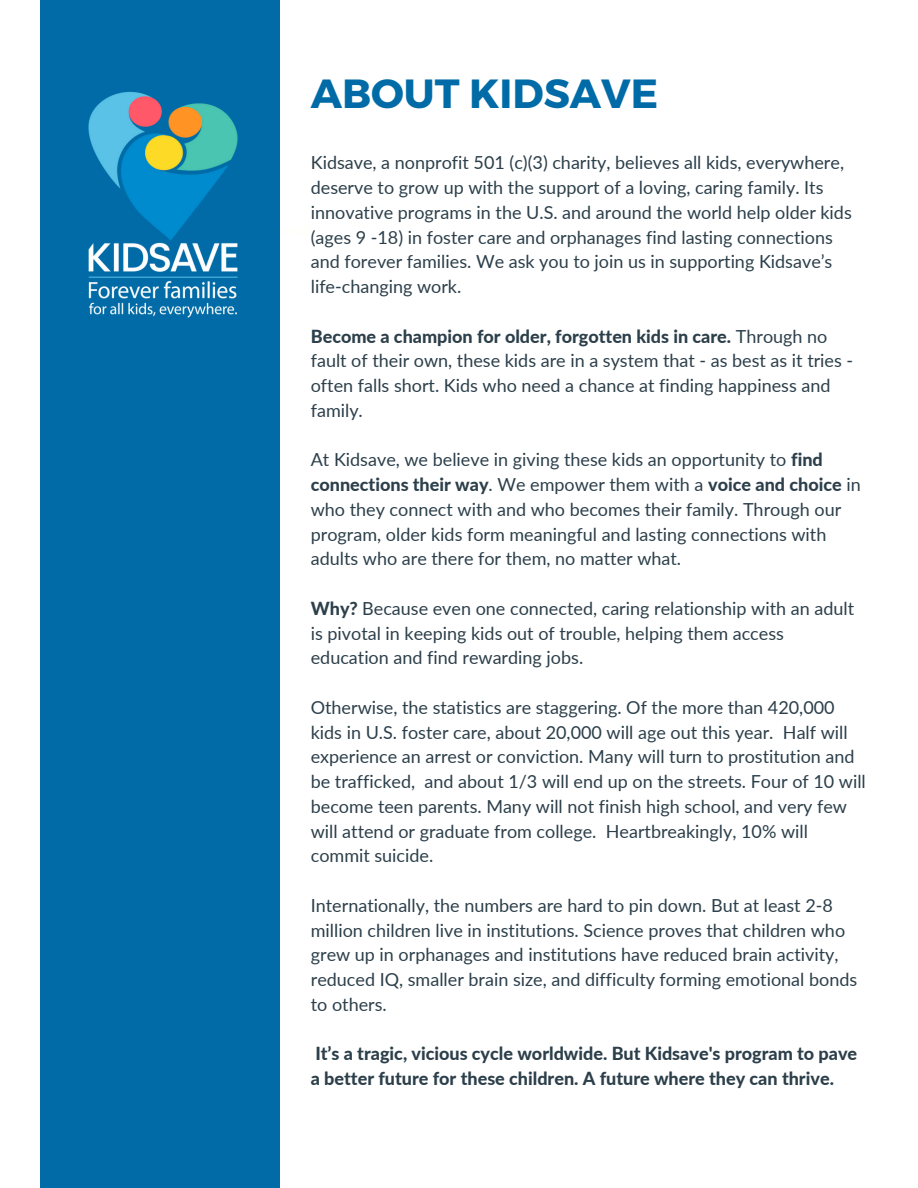
<style>
.page{position:relative;width:918px;height:1188px;background:#fff}
.page>*{position:absolute;margin:0;border:0;box-sizing:border-box;transform-origin:0 0}
.t1{font:700 40.65px "Montserrat";color:#006ba6}
.t2{font:18px/24.8px "Lato";color:#2c3f4a}
.t3{font:800 18px/24.8px "Lato";color:#2c3f4a}
.s1{font-weight:800}
</style>
<div class="page">
<div style="left:40px;top:0;width:239px;height:1188px;background:#006ba6"></div>
<img style="left:88px;top:44px;width:192px;height:309px">
<h1 class="t1" style="left:311px;top:67px;width:349px">ABOUT KIDSAVE</h1>
<p class="t2" style="left:311px;top:150px;width:543px">Kidsave, a nonprofit 501 (c)(3) charity, believes all kids, everywhere, deserve to grow up with the support of a loving, caring family. Its innovative programs in the U.S. and around the world help older kids (ages 9 -18) in foster care and orphanages find lasting connections and forever families. We ask you to join us in supporting Kidsave’s life-changing work.</p>
<p class="t2" style="left:311px;top:323px;width:544px"><span class="s1">Become a champion for older, forgotten kids in care.</span> Through no fault of their own, these kids are in a system that - as best as it tries - often falls short. Kids who need a chance at finding happiness and family.</p>
<p class="t2" style="left:311px;top:447px;width:552px">At Kidsave, we believe in giving these kids an opportunity to <span class="s1">find connections their way</span>. We empower them with a <span class="s1">voice and choice</span> in who they connect with and who becomes their family. Through our program, older kids form meaningful and lasting connections with adults who are there for them, no matter what.</p>
<p class="t2" style="left:311px;top:596px;width:545px"><span class="s1">Why?</span> Because even one connected, caring relationship with an adult is pivotal in keeping kids out of trouble, helping them access education and find rewarding jobs.</p>
<p class="t2" style="left:311px;top:695px;width:557px">Otherwise, the statistics are staggering. Of the more than 420,000 kids in U.S. foster care, about 20,000 will age out this year. Half will experience an arrest or conviction. Many will turn to prostitution and be trafficked, and about 1/3 will end up on the streets. Four of 10 will become teen parents. Many will not finish high school, and very few will attend or graduate from college. Heartbreakingly, 10% will commit suicide.</p>
<p class="t2" style="left:311px;top:893px;width:548px">Internationally, the numbers are hard to pin down. But at least 2-8 million children live in institutions. Science proves that children who grew up in orphanages and institutions have reduced brain activity, reduced IQ, smaller brain size, and difficulty forming emotional bonds to others.</p>
<p class="t3" style="left:311px;top:1041px;width:548px">It’s a tragic, vicious cycle worldwide. But Kidsave's program to pave a better future for these children. A future where they can thrive.</p>
</div>
